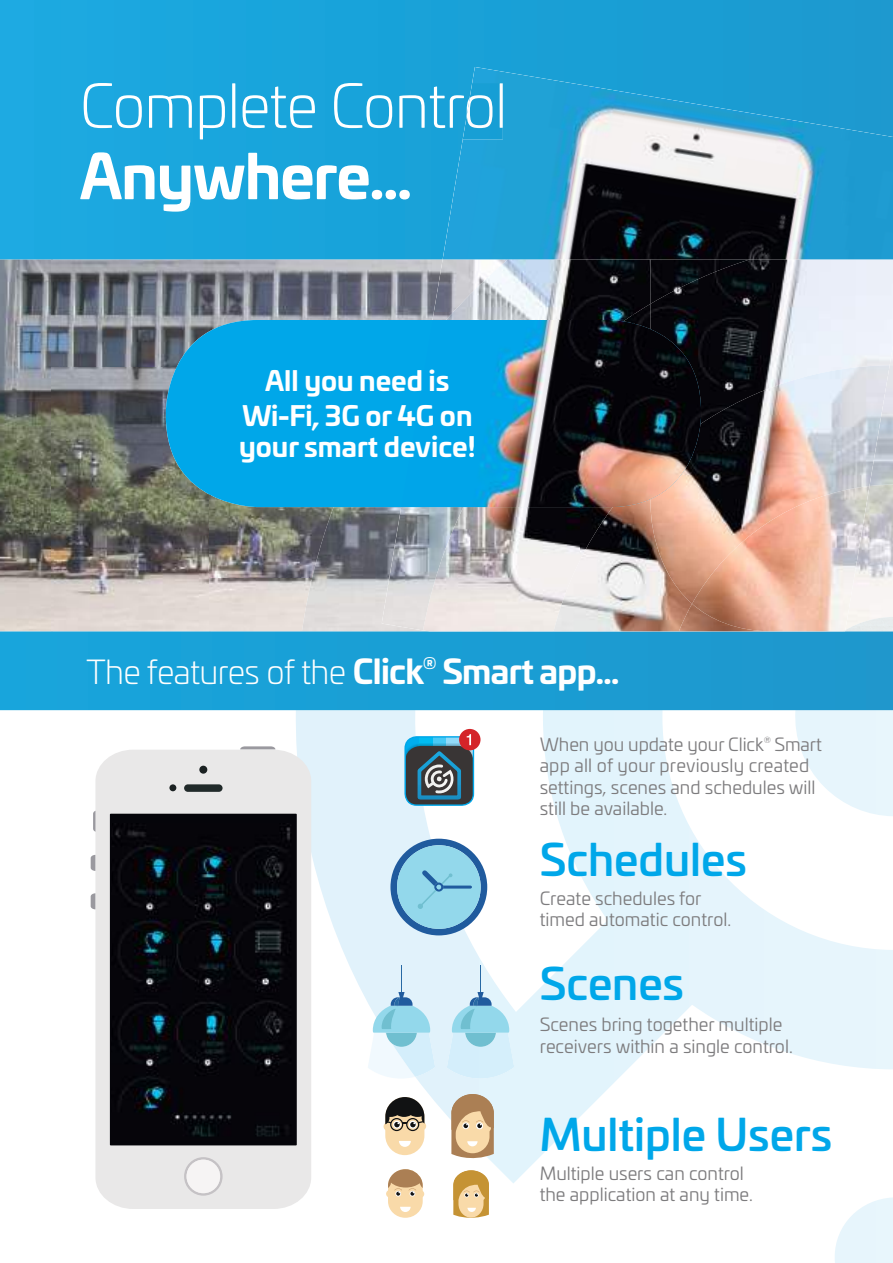
<style>
.page{position:relative;width:893px;height:1263px;background:#fff}
.page>*{position:absolute;margin:0;border:0;box-sizing:border-box;transform-origin:0 0}
.t1{font:300 60px "Univia Pro";letter-spacing:-.02em;color:#fff}
.t2{font:700 60px "Univia Pro";letter-spacing:-.02em;color:#fff}
.t3{font:500 43.5px "Univia Pro";color:#00a7e9}
.t4{font:300 33px "Univia Pro";letter-spacing:-.02em;color:#fff}
.t5{font:700 33px "Univia Pro";letter-spacing:-.02em;color:#fff}
.t6{font:700 27px/34.5px "Univia Pro";color:#fff;text-align:center}
.t7{font:18px/21.6px "Univia Pro";color:#7d7c7e}
.t8{font:700 15.75px "Univia Pro";color:#fff}
.s1{font-weight:700}
</style>
<div class="page">
<svg style="left:295px;top:710px;width:598px;height:473px"></svg>
<svg style="left:835px;top:1197px;width:58px;height:66px"></svg>
<svg style="left:794px;top:710px;width:99px;height:106px"></svg>
<img style="left:0;top:259px;width:52px;height:372px">
<img style="left:52px;top:259px;width:330px;height:109px">
<img style="left:52px;top:368px;width:157px;height:263px">
<img style="left:209px;top:493px;width:93px;height:86px">
<img style="left:209px;top:579px;width:93px;height:52px">
<img style="left:302px;top:507px;width:80px;height:124px">
<svg style="left:0;top:0;width:893px;height:259px;background:#1aa3da"></svg>
<svg style="left:93px;top:811px;width:2px;height:21px"></svg>
<div style="left:95px;top:750px;width:216px;height:459px;background:#e9e8e8"></div>
<div style="left:110px;top:814px;width:187px;height:331px;background:#05050a"></div>
<div style="left:184px;top:784px;width:39px;height:8px;background:#212a2a;border-radius:4px"></div>
<div style="left:199px;top:766px;width:8px;height:8px;background:#1b2122;border-radius:50%"></div>
<svg style="left:184px;top:1157px;width:39px;height:39px"></svg>
<div style="left:187px;top:1159px;width:33px;height:34px;background:#f6f4f4;border-radius:50%"></div>
<svg style="left:240px;top:746px;width:35px;height:3px"></svg>
<svg style="left:91px;top:855px;width:4px;height:16px"></svg>
<svg style="left:91px;top:893px;width:4px;height:16px"></svg>
<div style="left:169px;top:784px;width:7px;height:7px;background:#1b2122;border-radius:50%"></div>
<svg style="left:390px;top:839px;width:97px;height:96px;background:#8dc3dd"></svg>
<svg style="left:368px;top:966px;width:67px;height:112px"></svg>
<svg style="left:447px;top:966px;width:67px;height:112px;background:#c7e7f3"></svg>
<div style="left:417px;top:1190px;width:7px;height:8px;background:#f9daa9;border-radius:50%"></div>
<div style="left:386px;top:1190px;width:8px;height:7px;background:#f9daa9;border-radius:50%"></div>
<svg style="left:388px;top:1169px;width:35px;height:49px"></svg>
<svg style="left:453px;top:1170px;width:36px;height:48px;background:#dcb775"></svg>
<div style="left:384px;top:1122px;width:8px;height:9px;background:#f9daa9;border-radius:50%"></div>
<svg style="left:385px;top:1097px;width:39px;height:58px"></svg>
<svg style="left:451px;top:1094px;width:43px;height:69px;background:#d0b28e"></svg>
<div style="left:0;top:631px;width:893px;height:79px;background:#1a9ed4"></div>
<img style="left:115px;top:825px;width:176px;height:312px">
<div style="left:166px;top:320px;width:535px;height:187px;background:#00a7e9;border-radius:91px"></div>
<img style="left:382px;top:259px;width:269px;height:372px">
<img style="left:651px;top:259px;width:242px;height:372px">
<img style="left:651px;top:259px;width:239px;height:345px">
<img style="left:443px;top:67px;width:450px;height:192px">
<img style="left:429px;top:631px;width:416px;height:1px">
<img style="left:463px;top:83px;width:40px;height:56px">
<img style="left:401px;top:320px;width:300px;height:187px">
<div style="left:404px;top:736px;width:70px;height:70px;border:1px solid #00a7e9;border-radius:12px"></div>
<div style="left:459px;top:729px;width:21px;height:21px;background:#d42429;border-radius:50%"></div>
<svg style="left:405px;top:734px;width:68px;height:72px;background:#4c6876"></svg>
<h1 class="t1" style="left:80px;top:78px;width:429px">Complete Control</h1>
<h1 class="t2" style="left:80px;top:149px;width:334px">Anywhere...</h1>
<h3 class="t6" style="left:242px;top:366px;width:232px">All you need is<br>Wi-Fi, 3G or 4G on</h3>
<h3 class="t6" style="left:239px;top:432px;width:238px">your smart device!</h3>
<h3 class="t4" style="left:86px;top:656px;width:339px">The features of the <span class="s1">Click</span></h3>
<p class="t8" style="left:423px;top:656px;width:15px">®</p>
<h3 class="t5" style="left:442px;top:656px;width:179px">Smart app...</h3>
<p class="t7" style="left:540px;top:734px;width:284px">When you update your Click<sup>®</sup> Smart app all of your previously created settings, scenes and schedules will still be available.</p>
<h2 class="t3" style="left:540px;top:836px;width:209px">Schedules</h2>
<p class="t7" style="left:540px;top:888px;width:193px">Create schedules for timed automatic control.</p>
<h2 class="t3" style="left:540px;top:960px;width:146px">Scenes</h2>
<p class="t7" style="left:540px;top:1015px;width:255px">Scenes bring together multiple receivers within a single control.</p>
<h2 class="t3" style="left:540px;top:1110px;width:294px">Multiple Users</h2>
<p class="t7" style="left:540px;top:1163px;width:215px">Multiple users can control the application at any time.</p>
</div>
